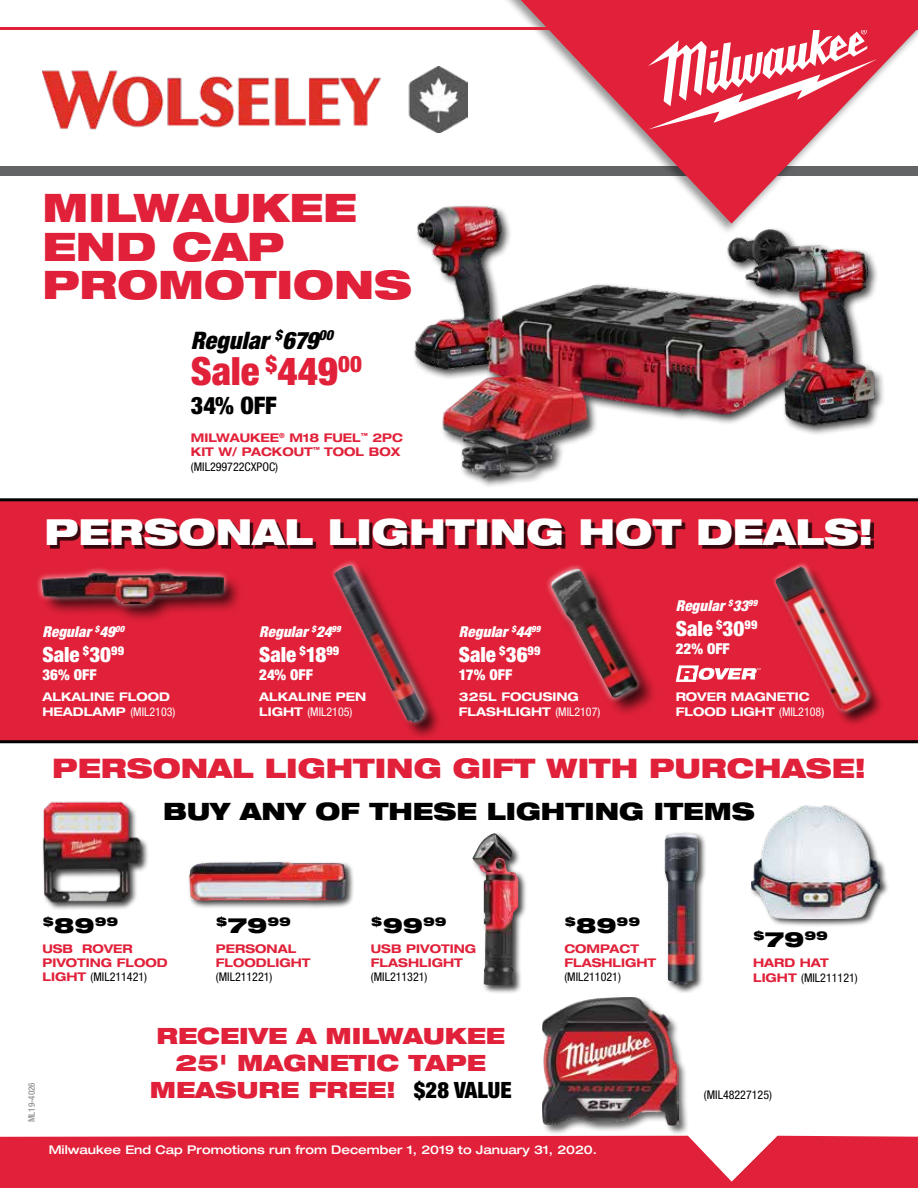
<style>
.page{position:relative;width:918px;height:1188px;background:#fff}
.page>*{position:absolute;margin:0;border:0;box-sizing:border-box;transform-origin:0 0}
.t1{font:900 expanded 39.3px/38.4px "Helvetica Neue LT Std";color:#e12139}
.t2{font:900 condensed 39px "Helvetica Neue LT Std";letter-spacing:-.005em;color:#e12139}
.t3{font:900 expanded 36px "Helvetica Neue LT Std";color:#fff}
.t4{font:900 expanded 27px "Helvetica Neue LT Std";color:#e12139}
.t5{font:italic 900 condensed 24.15px "Helvetica Neue LT Std";color:#000}
.t6{font:900 condensed 24.15px "Helvetica Neue LT Std";color:#000}
.t7{font:900 expanded 24px "Helvetica Neue LT Std";color:#000}
.t8{font:900 expanded 22.5px/27px "Helvetica Neue LT Std";color:#e12139;text-align:center}
.t9{font:900 condensed 21px "Helvetica Neue LT Std";letter-spacing:-.005em;color:#fff}
.t10{font:italic 900 condensed 15px "Helvetica Neue LT Std";letter-spacing:.005em;color:#fff}
.t11{font:900 condensed 15px "Helvetica Neue LT Std";letter-spacing:.005em;color:#fff}
.t12{font:900 expanded 12.3px "Helvetica Neue LT Std";color:#000}
.t13{font:700 expanded 12px/14.4px "Helvetica Neue LT Std";color:#e12139}
.t14{font:700 expanded 12px/14.4px "Helvetica Neue LT Std";color:#fff}
.t15{font:500 expanded 12px "Helvetica Neue LT Std";color:#fff}
.t16{font:condensed 12px "Helvetica Neue LT Std";color:#000}
.t17{font:500 condensed 9px "Helvetica Neue LT Std";color:#939598}
.s1{font-weight:400;font-stretch:condensed;color:#000}
.s2{font-weight:400;font-stretch:condensed}
.s3{font-size:21px}
.s4{font-stretch:condensed;color:#000}
</style>
<div class="page">
<div style="left:0;top:167px;width:918px;height:9px;background:#636466"></div>
<svg style="left:507px;top:0;width:411px;height:167px"></svg>
<svg style="left:648px;top:30px;width:229px;height:100px"></svg>
<div style="left:0;top:1136px;width:918px;height:52px;background:#e12139"></div>
<img style="left:43px;top:66px;width:424px;height:67px">
<hr style="left:0;top:27px;width:918px;height:3px;background:#e12139">
<div style="left:0;top:501px;width:918px;height:242px;background:#e12139"></div>
<hr style="left:0;top:498px;width:918px;height:3px;background:#000">
<hr style="left:0;top:740px;width:918px;height:3px;background:#000">
<img style="left:396px;top:161px;width:483px;height:324px">
<div style="left:50px;top:522px;width:824px;height:27px;background:#000;opacity:.75"></div>
<div style="left:41px;top:571px;width:202px;height:53px;background:#000;opacity:.75"></div>
<div style="left:36px;top:566px;width:194px;height:44px;background:#fff;opacity:.75"></div>
<img style="left:43px;top:573px;width:180px;height:31px">
<svg style="left:332px;top:561px;width:105px;height:172px"></svg>
<img style="left:334px;top:568px;width:91px;height:155px">
<svg style="left:547px;top:565px;width:104px;height:144px"></svg>
<img style="left:551px;top:569px;width:87px;height:129px">
<svg style="left:773px;top:563px;width:106px;height:158px"></svg>
<img style="left:775px;top:567px;width:93px;height:145px">
<svg style="left:676px;top:665px;width:85px;height:17px"></svg>
<div style="left:188px;top:860px;width:167px;height:49px;background:#000;opacity:.75"></div>
<img style="left:189px;top:862px;width:157px;height:39px">
<div style="left:471px;top:832px;width:57px;height:162px;background:#000;opacity:.75"></div>
<img style="left:473px;top:833px;width:45px;height:152px">
<div style="left:42px;top:801px;width:107px;height:110px;background:#000;opacity:.75"></div>
<img style="left:42px;top:801px;width:104px;height:104px">
<div style="left:663px;top:832px;width:44px;height:162px;background:#000;opacity:.75"></div>
<img style="left:665px;top:833px;width:16px;height:96px">
<div style="left:750px;top:804px;width:139px;height:124px;background:#000;opacity:.75"></div>
<img style="left:751px;top:806px;width:129px;height:112px">
<div style="left:542px;top:997px;width:147px;height:139px;background:#000;opacity:.6"></div>
<img style="left:543px;top:998px;width:135px;height:127px">
<h1 class="t1" style="left:42px;top:188px;width:371px">MILWAUKEE<br>END CAP<br>PROMOTIONS</h1>
<h3 class="t5" style="left:191px;top:325px;width:144px">Regular <sup>$</sup>679<sup>00</sup></h3>
<h2 class="t2" style="left:191px;top:347px;width:173px">Sale <sup>$</sup>449<sup>00</sup></h2>
<h3 class="t6" style="left:191px;top:390px;width:87px">34% OFF</h3>
<p class="t13" style="left:191px;top:430px;width:214px">MILWAUKEE<sup>®</sup> M18 FUEL<sup>™</sup> 2PC<br>KIT W/ PACKOUT<sup>™</sup> TOOL BOX <span class="s1">(MIL299722CXPOC)</span></p>
<h3 class="t3" style="left:45px;top:509px;width:830px">PERSONAL LIGHTING HOT DEALS!</h3>
<p class="t10" style="left:42px;top:623px;width:83px">Regular <sup>$</sup>49<sup>00</sup></p>
<h3 class="t9" style="left:42px;top:642px;width:83px">Sale <sup>$</sup>30<sup>99</sup></h3>
<p class="t11" style="left:42px;top:666px;width:56px">36% OFF</p>
<p class="t14" style="left:42px;top:689px;width:135px">ALKALINE FLOOD<br>HEADLAMP <span class="s2">(MIL2103)</span></p>
<p class="t10" style="left:259px;top:623px;width:83px">Regular <sup>$</sup>24<sup>99</sup></p>
<h3 class="t9" style="left:259px;top:642px;width:82px">Sale <sup>$</sup>18<sup>99</sup></h3>
<p class="t11" style="left:259px;top:666px;width:55px">24% OFF</p>
<p class="t14" style="left:259px;top:689px;width:109px">ALKALINE PEN<br>LIGHT <span class="s2">(MIL2105)</span></p>
<p class="t10" style="left:459px;top:623px;width:83px">Regular <sup>$</sup>44<sup>99</sup></p>
<h3 class="t9" style="left:459px;top:642px;width:83px">Sale <sup>$</sup>36<sup>99</sup></h3>
<p class="t11" style="left:459px;top:666px;width:55px">17% OFF</p>
<p class="t14" style="left:459px;top:689px;width:143px">325L FOCUSING<br>FLASHLIGHT <span class="s2">(MIL2107)</span></p>
<p class="t10" style="left:676px;top:596px;width:83px">Regular <sup>$</sup>33<sup>99</sup></p>
<h3 class="t9" style="left:676px;top:616px;width:83px">Sale <sup>$</sup>30<sup>99</sup></h3>
<p class="t11" style="left:676px;top:640px;width:56px">22% OFF</p>
<p class="t14" style="left:676px;top:689px;width:150px">ROVER MAGNETIC<br>FLOOD LIGHT <span class="s2">(MIL2108)</span></p>
<h3 class="t4" style="left:52px;top:751px;width:815px">PERSONAL LIGHTING GIFT WITH PURCHASE!</h3>
<h3 class="t7" style="left:163px;top:795px;width:593px">BUY ANY OF THESE LIGHTING ITEMS</h3>
<p class="t12" style="left:42px;top:913px;width:77px">$<span class="s3">89</span>99</p>
<p class="t13" style="left:42px;top:941px;width:127px">USB ROVER<br>PIVOTING FLOOD<br>LIGHT <span class="s1">(MIL211421)</span></p>
<p class="t12" style="left:216px;top:913px;width:77px">$<span class="s3">79</span>99</p>
<p class="t13" style="left:216px;top:941px;width:96px">PERSONAL<br>FLOODLIGHT</p>
<p class="t16" style="left:216px;top:970px;width:58px">(MIL211221)</p>
<p class="t12" style="left:371px;top:913px;width:77px">$<span class="s3">99</span>99</p>
<p class="t13" style="left:371px;top:941px;width:107px">USB PIVOTING<br>FLASHLIGHT</p>
<p class="t16" style="left:371px;top:970px;width:58px">(MIL211321)</p>
<p class="t12" style="left:564px;top:913px;width:77px">$<span class="s3">89</span>99</p>
<p class="t13" style="left:564px;top:941px;width:93px">COMPACT<br>FLASHLIGHT</p>
<p class="t16" style="left:564px;top:970px;width:58px">(MIL211021)</p>
<p class="t17" style="left:26px;top:1122px;width:41px;rotate:-90deg">ML19-4026</p>
<h3 class="t8" style="left:150px;top:1021px;width:363px">RECEIVE A MILWAUKEE<br>25' MAGNETIC TAPE<br>MEASURE FREE! <span class="s4">$28 VALUE</span></h3>
<p class="t15" style="left:49px;top:1142px;width:550px">Milwaukee End Cap Promotions run from December 1, 2019 to January 31, 2020.</p>
<p class="t12" style="left:753px;top:928px;width:77px">$<span class="s3">79</span>99</p>
<p class="t13" style="left:753px;top:956px;width:106px">HARD HAT<br>LIGHT <span class="s1">(MIL211121)</span></p>
<p class="t16" style="left:704px;top:1088px;width:70px">(MIL48227125)</p>
</div>
